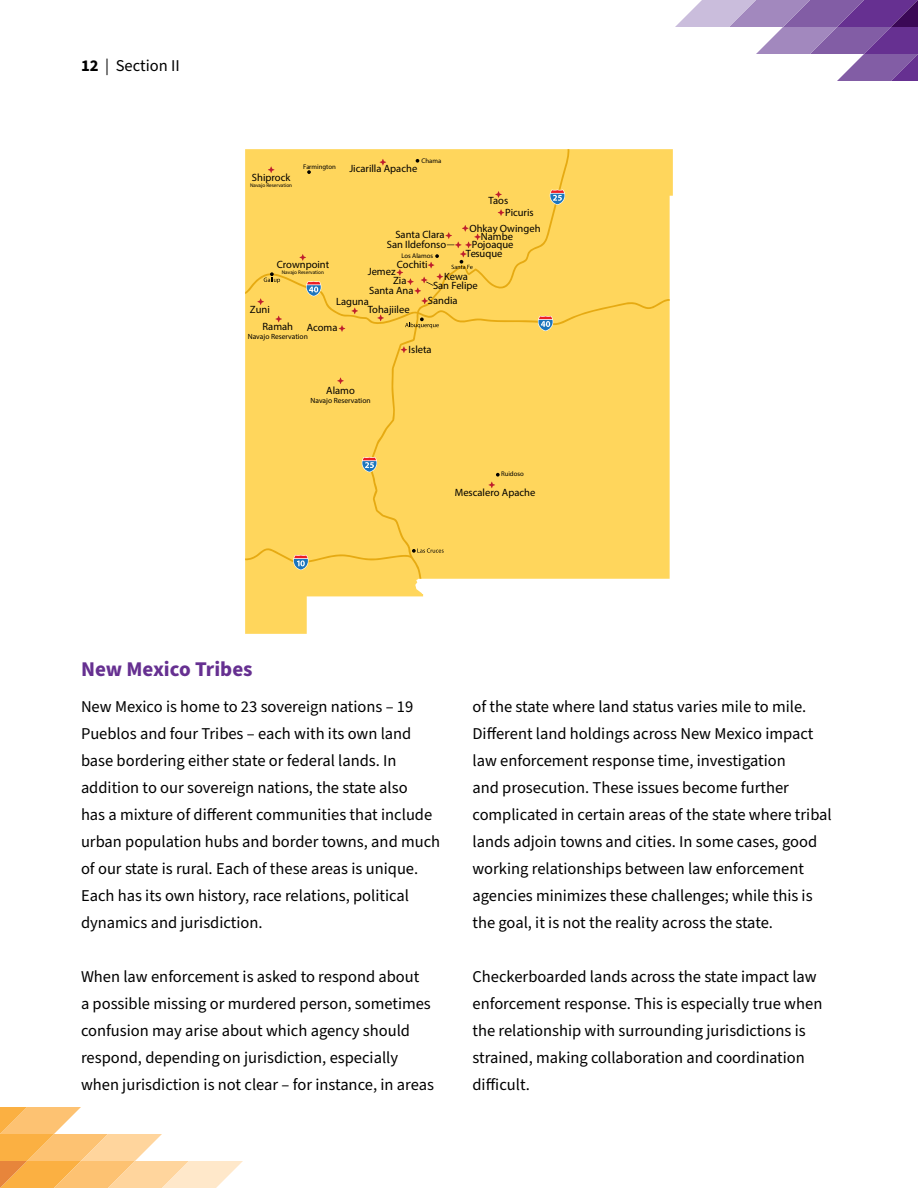
<style>
.page{position:relative;width:918px;height:1188px;background:#fff}
.page>*{position:absolute;margin:0;border:0;box-sizing:border-box;transform-origin:0 0}
.t1{font:700 21px "Source Sans Pro";color:#663091}
.t2{font:16.5px/27px "Source Sans Pro";color:#000}
.t3{font:10.5px/7.8px "Myriad Pro";color:#000}
.t4{font:7.5px "Myriad Pro";color:#000}
.t5{font:6.75px "Myriad Pro";color:#000}
.t6{font:5.25px "Myriad Pro";color:#000}
.s1{font-weight:700}
</style>
<div class="page">
<svg style="left:0;top:1107px;width:243px;height:81px"></svg>
<svg style="left:675px;top:0;width:243px;height:81px"></svg>
<svg style="left:245px;top:149px;width:428px;height:485px"></svg>
<div style="left:245px;top:149px;width:425px;height:430px;background:#ffd65c"></div>
<svg style="left:264px;top:272px;width:16px;height:11px"></svg>
<svg style="left:405px;top:318px;width:34px;height:10px"></svg>
<svg style="left:412px;top:548px;width:32px;height:5px"></svg>
<svg style="left:362px;top:457px;width:15px;height:15px"></svg>
<svg style="left:306px;top:281px;width:15px;height:15px"></svg>
<svg style="left:550px;top:189px;width:15px;height:16px"></svg>
<svg style="left:538px;top:316px;width:15px;height:15px"></svg>
<svg style="left:293px;top:555px;width:16px;height:15px"></svg>
<svg style="left:337px;top:377px;width:7px;height:7px"></svg>
<svg style="left:339px;top:325px;width:6px;height:7px"></svg>
<svg style="left:401px;top:346px;width:6px;height:7px"></svg>
<svg style="left:377px;top:315px;width:7px;height:6px"></svg>
<svg style="left:351px;top:308px;width:7px;height:6px"></svg>
<svg style="left:299px;top:254px;width:7px;height:7px"></svg>
<svg style="left:498px;top:209px;width:6px;height:7px"></svg>
<svg style="left:495px;top:191px;width:7px;height:7px"></svg>
<svg style="left:380px;top:159px;width:6px;height:6px"></svg>
<svg style="left:257px;top:298px;width:7px;height:7px"></svg>
<svg style="left:307px;top:170px;width:4px;height:4px"></svg>
<svg style="left:397px;top:225px;width:84px;height:79px;background:#facd58"></svg>
<svg style="left:488px;top:473px;width:12px;height:15px"></svg>
<svg style="left:275px;top:316px;width:7px;height:6px"></svg>
<svg style="left:416px;top:159px;width:3px;height:4px"></svg>
<svg style="left:268px;top:166px;width:6px;height:7px"></svg>
<p class="t2" style="left:81px;top:52px;width:100px"><span class="s1">12</span> | Section II</p>
<p class="t3" style="left:252px;top:173px;width:40px">Shiprock</p>
<p class="t6" style="left:250px;top:182px;width:44px">Navajo Reservation</p>
<p class="t5" style="left:303px;top:163px;width:34px">Farmington</p>
<p class="t3" style="left:277px;top:260px;width:54px">Crownpoint</p>
<p class="t6" style="left:282px;top:269px;width:44px">Navajo Reservation</p>
<p class="t5" style="left:422px;top:156px;width:21px">Chama</p>
<p class="t3" style="left:349px;top:165px;width:69px">Jicarilla Apache</p>
<p class="t3" style="left:489px;top:197px;width:21px">Taos</p>
<p class="t3" style="left:505px;top:208px;width:30px">Picuris</p>
<p class="t3" style="left:469px;top:224px;width:73px">Ohkay Owingeh</p>
<p class="t3" style="left:395px;top:230px;width:51px">Santa Clara</p>
<p class="t3" style="left:481px;top:233px;width:34px">Nambe</p>
<p class="t3" style="left:387px;top:240px;width:61px">San Ildefonso</p>
<p class="t3" style="left:472px;top:241px;width:43px">Pojoaque</p>
<p class="t3" style="left:466px;top:250px;width:38px">Tesuque</p>
<p class="t5" style="left:401px;top:252px;width:33px">Los Alamos</p>
<p class="t3" style="left:397px;top:261px;width:32px">Cochiti</p>
<p class="t3" style="left:368px;top:267px;width:29px">Jemez</p>
<p class="t3" style="left:393px;top:277px;width:15px">Zia</p>
<p class="t3" style="left:369px;top:286px;width:46px">Santa Ana</p>
<p class="t3" style="left:433px;top:271px;width:46px;line-height:9.4px;text-align:center">Kewa<br>San Felipe</p>
<p class="t3" style="left:250px;top:305px;width:21px">Zuni</p>
<p class="t3" style="left:368px;top:298px;width:43px;text-indent:-32px">Laguna<br>Tohajiilee</p>
<p class="t3" style="left:262px;top:323px;width:32px">Ramah</p>
<p class="t4" style="left:248px;top:332px;width:62px">Navajo Reservation</p>
<p class="t3" style="left:307px;top:323px;width:32px">Acoma</p>
<p class="t3" style="left:428px;top:297px;width:31px">Sandia</p>
<p class="t3" style="left:326px;top:387px;width:30px">Alamo</p>
<p class="t4" style="left:310px;top:396px;width:62px">Navajo Reservation</p>
<p class="t3" style="left:409px;top:345px;width:25px">Isleta</p>
<p class="t5" style="left:501px;top:470px;width:24px">Ruidoso</p>
<p class="t3" style="left:455px;top:489px;width:82px">Mescalero Apache</p>
<p class="t1" style="left:81px;top:655px;width:173px">New Mexico Tribes</p>
<p class="t2" style="left:81px;top:694px;width:361px">New Mexico is home to 23 sovereign nations – 19<br>Pueblos and four Tribes – each with its own land base bordering either state or federal lands. In addition to our sovereign nations, the state also<br>has a mixture of different communities that include urban population hubs and border towns, and much of our state is rural. Each of these areas is unique.<br>Each has its own history, race relations, political dynamics and jurisdiction.</p>
<p class="t2" style="left:81px;top:964px;width:354px">When law enforcement is asked to respond about<br>a possible missing or murdered person, sometimes confusion may arise about which agency should respond, depending on jurisdiction, especially when jurisdiction is not clear – for instance, in areas</p>
<p class="t2" style="left:472px;top:694px;width:361px">of the state where land status varies mile to mile.<br>Different land holdings across New Mexico impact law enforcement response time, investigation<br>and prosecution. These issues become further complicated in certain areas of the state where tribal lands adjoin towns and cities. In some cases, good working relationships between law enforcement agencies minimizes these challenges; while this is the goal, it is not the reality across the state.</p>
<p class="t2" style="left:472px;top:964px;width:351px">Checkerboarded lands across the state impact law enforcement response. This is especially true when the relationship with surrounding jurisdictions is strained, making collaboration and coordination difficult.</p>
</div>
